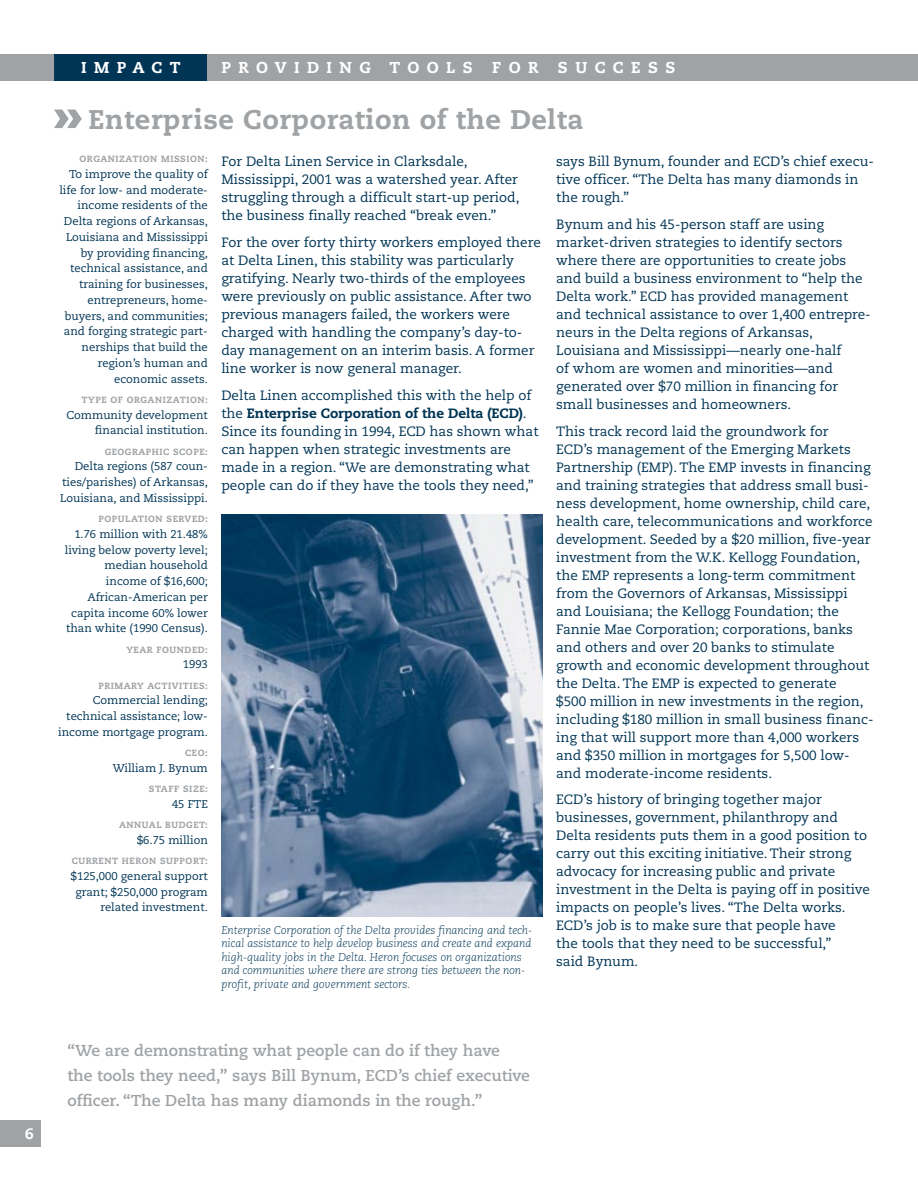
<style>
.page{position:relative;width:918px;height:1188px;background:#fff}
.page>*{position:absolute;margin:0;border:0;box-sizing:border-box;transform-origin:0 0}
.t1{font:800 27px "Caecilia";letter-spacing:.025em;color:#a0a3a6}
.t2{font:700 15.75px/24.8px "Caecilia";color:#a0a3a6}
.t3{font:800 15.75px "Caecilia";letter-spacing:.475em;color:#fff}
.t4{font:800 15px "Caecilia";color:#fff}
.t5{font:13.5px/18px "Caecilia";color:#003555}
.t6{font:11.25px/15.8px "Caecilia";color:#003555;text-align:right}
.t7{font:italic 300 11.25px/13.5px "Caecilia";color:#003555}
.t8{font:800 9px "Caecilia";letter-spacing:.06em;color:#a0a3a6}
.s1{font-weight:800}
</style>
<div class="page">
<div style="left:0;top:1120px;width:40px;height:28px;background:#a0a3a6"></div>
<div style="left:0;top:54px;width:54px;height:27px;background:#a0a3a6"></div>
<div style="left:54px;top:54px;width:154px;height:27px;background:#003555"></div>
<div style="left:208px;top:54px;width:710px;height:27px;background:#a0a3a6"></div>
<img style="left:221px;top:514px;width:322px;height:402px">
<svg style="left:54px;top:110px;width:28px;height:18px"></svg>
<p class="t4" style="left:25px;top:1127px;width:10px">6</p>
<p class="t3" style="left:77px;top:61px;width:110px">IMPACT</p>
<p class="t3" style="left:81px;top:61px;width:30px">I M</p>
<p class="t3" style="left:152px;top:61px;width:31px">C T</p>
<p class="t3" style="left:221px;top:61px;width:455px">PAROVIDING TOOLS FOR SUCCESS</p>
<p class="t3" style="left:260px;top:61px;width:32px">G E</p>
<p class="t3" style="left:313px;top:61px;width:113px">HEADER</p>
<h1 class="t1" style="left:89px;top:108px;width:496px">Enterprise Corporation of the Delta</h1>
<p class="t8" style="left:80px;top:155px;width:130px">ORGANIZATION MISSION:</p>
<p class="t6" style="left:59px;top:167px;width:150px">To improve the quality of life for low- and moderate&shy;income residents of the<br>Delta regions of Arkansas,<br>Louisiana and Mississippi by providing financing, technical assistance, and training for businesses, entrepreneurs, home&shy;buyers, and communities; and forging strategic part&shy;nerships that build the region’s human and economic assets.</p>
<p class="t8" style="left:82px;top:396px;width:128px">TYPE OF ORGANIZATION:</p>
<p class="t6" style="left:67px;top:408px;width:143px">Community development financial institution.</p>
<p class="t8" style="left:105px;top:448px;width:105px">GEOGRAPHIC SCOPE:</p>
<p class="t6" style="left:60px;top:460px;width:149px;text-align:justify;text-indent:15px">Delta regions (587 coun&shy;ties/parishes) of Arkansas, Louisiana, and Mississippi.</p>
<p class="t8" style="left:99px;top:515px;width:111px">POPULATION SERVED:</p>
<p class="t6" style="left:65px;top:527px;width:145px">1.76 million with 21.48% living below poverty level; median household income of $16,600;<br>African-American per capita income 60% lower than white (1990 Census).</p>
<p class="t8" style="left:126px;top:646px;width:83px">YEAR FOUNDED:</p>
<p class="t6" style="left:183px;top:658px;width:27px">1993</p>
<p class="t8" style="left:98px;top:682px;width:111px">PRIMARY ACTIVITIES:</p>
<p class="t6" style="left:58px;top:694px;width:151px">Commercial lending; technical assistance; low&shy;income mortgage program.</p>
<p class="t8" style="left:185px;top:749px;width:24px">CEO:</p>
<p class="t6" style="left:113px;top:761px;width:97px">William J. Bynum</p>
<p class="t8" style="left:149px;top:785px;width:60px">STAFF SIZE:</p>
<p class="t6" style="left:172px;top:797px;width:37px">45 FTE</p>
<p class="t8" style="left:119px;top:821px;width:90px">ANNUAL BUDGET:</p>
<p class="t6" style="left:137px;top:833px;width:72px">$6.75 million</p>
<p class="t8" style="left:72px;top:857px;width:138px">CURRENT HERON SUPPORT:</p>
<p class="t6" style="left:71px;top:869px;width:139px">$125,000 general support grant; $250,000 program related investment.</p>
<p class="t5" style="left:221px;top:153px;width:300px">For Delta Linen Service in Clarksdale, Mississippi, 2001 was a watershed year. After struggling through a difficult start-up period, the business finally reached “break even.”</p>
<p class="t5" style="left:221px;top:234px;width:321px">For the over forty thirty workers employed there at Delta Linen, this stability was particularly gratifying. Nearly two-thirds of the employees were previously on public assistance. After two previous managers failed, the workers were charged with handling the company’s day-to&shy;day management on an interim basis. A former line worker is now general manager.</p>
<p class="t5" style="left:221px;top:387px;width:319px">Delta Linen accomplished this with the help of the <span class="s1">Enterprise Corporation of the Delta (ECD)</span>.<br>Since its founding in 1994, ECD has shown what can happen when strategic investments are made in a region. “We are demonstrating what people can do if they have the tools they need,”</p>
<p class="t7" style="left:221px;top:924px;width:312px">Enterprise Corporation of the Delta provides financing and tech&shy;nical assistance to help develop business and create and expand high-quality jobs in the Delta. Heron focuses on organizations and communities where there are strong ties between the non&shy;profit, private and government sectors.</p>
<p class="t5" style="left:556px;top:153px;width:319px">says Bill Bynum, founder and ECD’s chief execu&shy;tive officer. “The Delta has many diamonds in the rough.”</p>
<p class="t5" style="left:556px;top:216px;width:316px">Bynum and his 45-person staff are using market-driven strategies to identify sectors where there are opportunities to create jobs and build a business environment to “help the Delta work.” ECD has provided management and technical assistance to over 1,400 entrepre&shy;neurs in the Delta regions of Arkansas, Louisiana and Mississippi—nearly one-half<br>of whom are women and minorities—and generated over $70 million in financing for small businesses and homeowners.</p>
<p class="t5" style="left:556px;top:423px;width:319px">This track record laid the groundwork for<br>ECD’s management of the Emerging Markets Partnership (EMP). The EMP invests in financing and training strategies that address small busi&shy;ness development, home ownership, child care, health care, telecommunications and workforce development. Seeded by a $20 million, five-year investment from the W.K. Kellogg Foundation, the EMP represents a long-term commitment from the Governors of Arkansas, Mississippi and Louisiana; the Kellogg Foundation; the Fannie Mae Corporation; corporations, banks and others and over 20 banks to stimulate growth and economic development throughout the Delta. The EMP is expected to generate<br>$500 million in new investments in the region, including $180 million in small business financ&shy;ing that will support more than 4,000 workers and $350 million in mortgages for 5,500 low&shy;and moderate-income residents.</p>
<p class="t5" style="left:556px;top:792px;width:315px">ECD’s history of bringing together major businesses, government, philanthropy and Delta residents puts them in a good position to carry out this exciting initiative. Their strong advocacy for increasing public and private investment in the Delta is paying off in positive impacts on people’s lives. “The Delta works.<br>ECD’s job is to make sure that people have<br>the tools that they need to be successful,”<br>said Bynum.</p>
<p class="t2" style="left:67px;top:1040px;width:464px">“We are demonstrating what people can do if they have<br>the tools they need,” says Bill Bynum, ECD’s chief executive officer. “The Delta has many diamonds in the rough.”</p>
</div>
